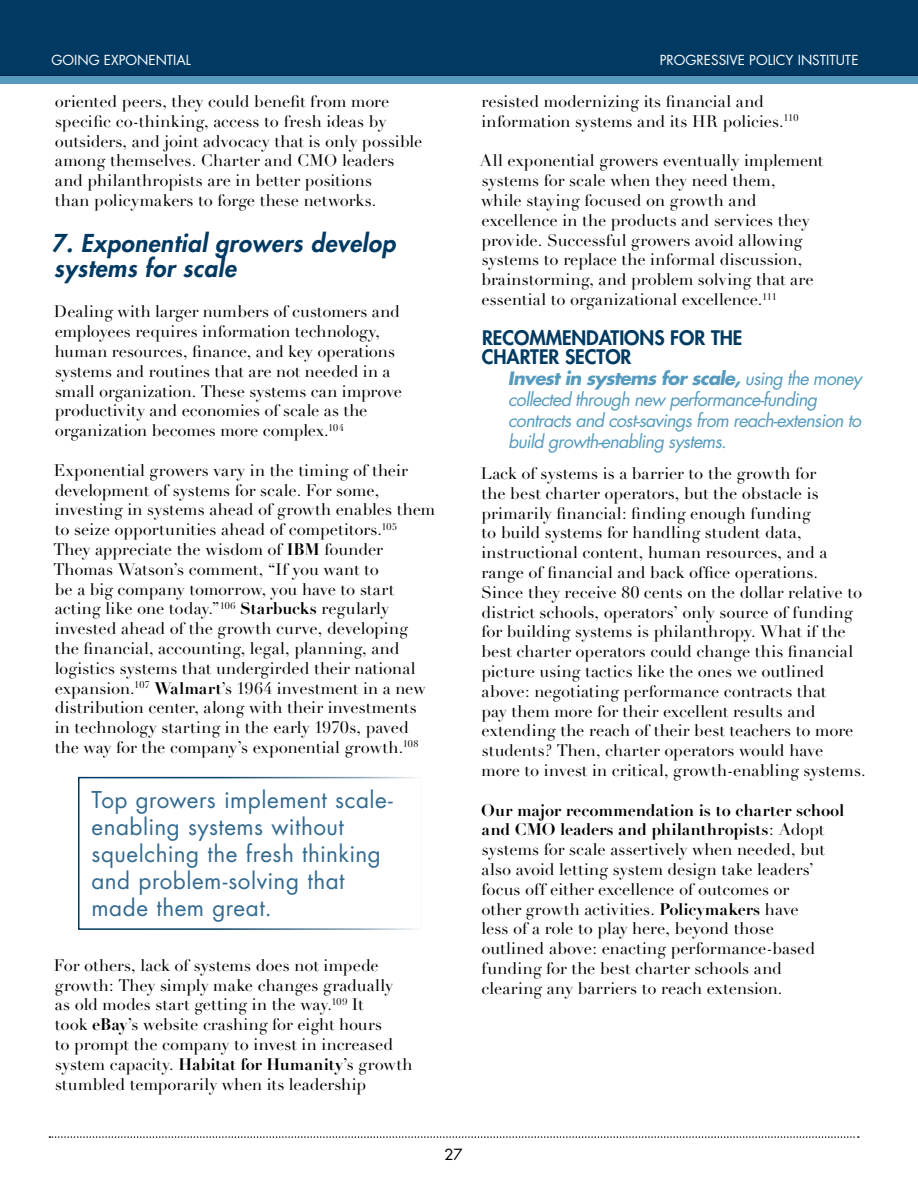
<style>
.page{position:relative;width:918px;height:1188px;background:#fff}
.page>*{position:absolute;margin:0;border:0;box-sizing:border-box;transform-origin:0 0}
.t1{font:italic 800 24px/25.5px "Futura";letter-spacing:.02em;color:#003a63}
.t2{font:22.5px/27px "Futura";letter-spacing:.02em;color:#336a90}
.t3{font:800 19.5px/19.8px "Futura";color:#003a63}
.t4{font:italic 18px/21px "Futura";letter-spacing:-.04em;color:#569bbe}
.t5{font:16.5px/19.8px "Didot LH";color:#000}
.t6{font:15px "Futura";color:#000}
.t7{font:13.5px "Futura";color:#fff}
.s1{font-weight:700}
</style>
<div class="page">
<div style="left:0;top:0;width:918px;height:75px;background:#003a63"></div>
<div style="left:0;top:76px;width:918px;height:8px;background:#569bbe"></div>
<svg style="left:49px;top:1136px;width:810px;height:2px"></svg>
<div style="left:78px;top:777px;width:344px;height:153px;border:2px solid #003a63"></div>
<p class="t7" style="left:52px;top:52px;width:139px">Going exponential</p>
<p class="t7" style="left:660px;top:52px;width:198px">Prog ressive Policy I nstitute</p>
<p class="t5" style="left:55px;top:92px;width:369px">oriented peers, they could benefit from more specific co-thinking, access to fresh ideas by outsiders, and joint advocacy that is only possible among themselves. Charter and CMO leaders and philanthropists are in better positions<br>than policymakers to forge these networks.</p>
<h1 class="t1" style="left:52px;top:230px;width:345px">7. Exponential growers develop systems for scale</h1>
<p class="t5" style="left:54px;top:302px;width:350px">Dealing with larger numbers of customers and employees requires information technology, human resources, finance, and key operations systems and routines that are not needed in a small organization. These systems can improve productivity and economies of scale as the organization becomes more complex.<sup>104</sup></p>
<p class="t5" style="left:53px;top:461px;width:383px">Exponential growers vary in the timing of their development of systems for scale. For some, investing in systems ahead of growth enables them to seize opportunities ahead of competitors.<sup>105<br></sup>They appreciate the wisdom of <span class="s1">IBM</span> founder Thomas Watson’s comment, “If you want to<br>be a big company tomorrow, you have to start acting like one today.”<sup>106</sup> <span class="s1">Starbucks</span> regularly invested ahead of the growth curve, developing<br>the financial, accounting, legal, planning, and logistics systems that undergirded their national expansion.<sup>107</sup> <span class="s1">Walmart</span>’s 1964 investment in a new distribution center, along with their investments<br>in technology starting in the early 1970s, paved the way for the company’s exponential growth.<sup>108</sup></p>
<p class="t5" style="left:481px;top:92px;width:319px">resisted modernizing its financial and information systems and its HR policies.<sup>110</sup></p>
<p class="t5" style="left:480px;top:151px;width:345px">All exponential growers eventually implement systems for scale when they need them,<br>while staying focused on growth and excellence in the products and services they provide. Successful growers avoid allowing systems to replace the informal discussion, brainstorming, and problem solving that are essential to organizational excellence.<sup>111</sup></p>
<p class="t3" style="left:482px;top:328px;width:262px">RECOMMENDATIONS FOR THE<br>CHARTER SECTOR</p>
<p class="t4" style="left:508px;top:369px;width:355px"><span class="s1">Invest in systems for scale,</span> using the money collected through new performance-funding contracts and cost-savings from reach-extension to build growth-enabling systems.</p>
<p class="t5" style="left:481px;top:464px;width:386px">Lack of systems is a barrier to the growth for<br>the best charter operators, but the obstacle is primarily financial: finding enough funding<br>to build systems for handling student data, instructional content, human resources, and a range of financial and back office operations.<br>Since they receive 80 cents on the dollar relative to district schools, operators’ only source of funding for building systems is philanthropy. What if the best charter operators could change this financial picture using tactics like the ones we outlined above: negotiating performance contracts that<br>pay them more for their excellent results and extending the reach of their best teachers to more students? Then, charter operators would have<br>more to invest in critical, growth-enabling systems.</p>
<p class="t5" style="left:481px;top:800px;width:365px"><span class="s1">Our major recommendation is to charter school and CMO leaders and philanthropists</span>: Adopt systems for scale assertively when needed, but also avoid letting system design take leaders’ focus off either excellence of outcomes or<br>other growth activities. <span class="s1">Policymakers</span> have<br>less of a role to play here, beyond those<br>outlined above: enacting performance-based funding for the best charter schools and clearing any barriers to reach extension.</p>
<h2 class="t2" style="left:92px;top:786px;width:303px">Top growers implement scale&shy;enabling systems without squelching the fresh thinking and problem-solving that made them great.</h2>
<p class="t5" style="left:54px;top:956px;width:360px">For others, lack of systems does not impede growth: They simply make changes gradually<br>as old modes start getting in the way.<sup>109</sup> It<br>took <span class="s1">eBay</span>’s website crashing for eight hours<br>to prompt the company to invest in increased system capacity. <span class="s1">Habitat for Humanity</span>’s growth stumbled temporarily when its leadership</p>
<p class="t6" style="left:444px;top:1145px;width:20px">27</p>
</div>
